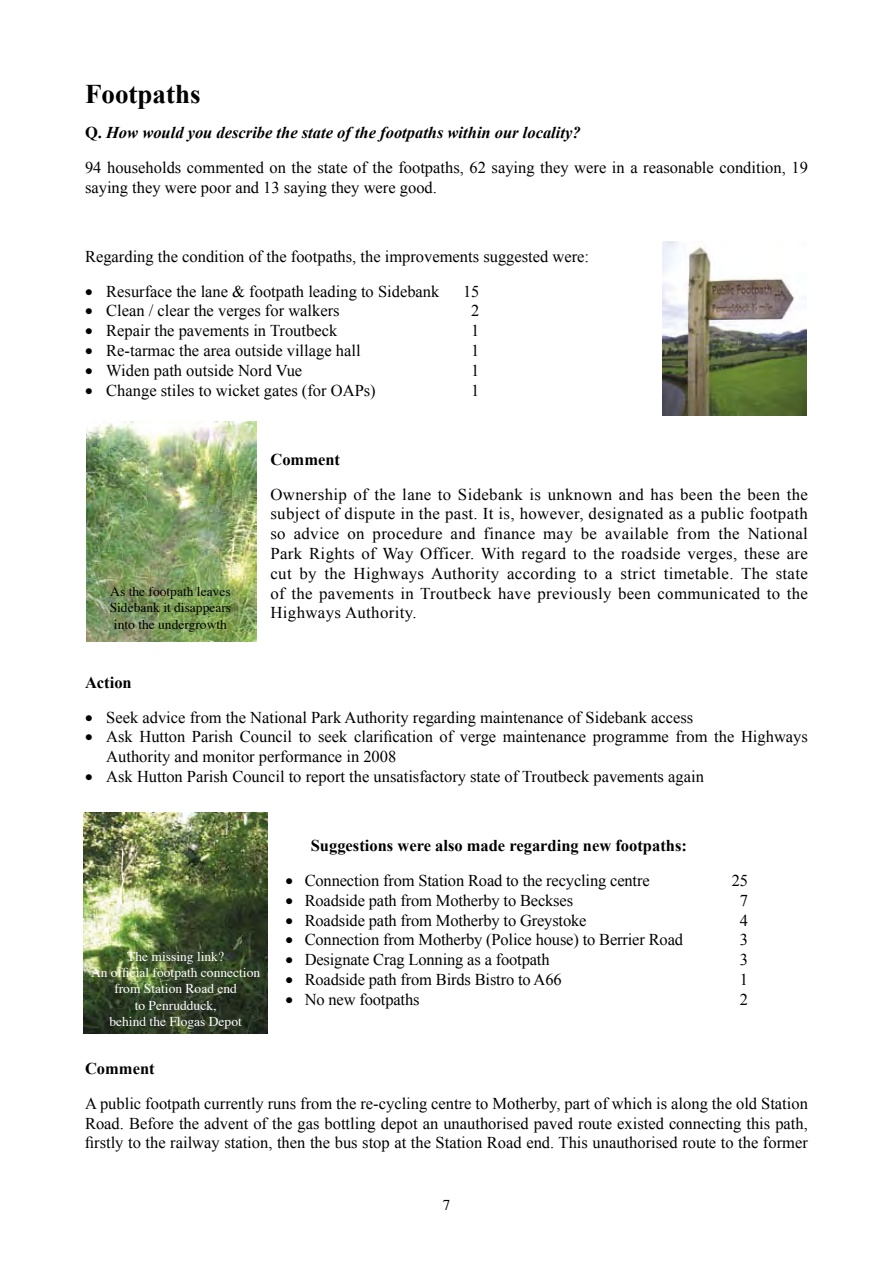
<style>
.page{position:relative;width:893px;height:1263px;background:#fff}
.page>*{position:absolute;margin:0;border:0;box-sizing:border-box;transform-origin:0 0}
.t1{font:700 27px "Times New Roman";color:#000}
.t2{font:16.5px/19.8px "Times New Roman";color:#000}
.t3{font:700 16.5px "Times New Roman";color:#000}
.t4{font:15px "Times";color:#000}
.t5{font:13.5px/16.2px "Times";color:#fff;text-align:center}
.t6{font:13.5px/16.2px "Times";color:#000;text-align:center}
.s1{font-weight:700}
.s2{font-weight:700;font-style:italic}
</style>
<div class="page">
<img style="left:662px;top:241px;width:145px;height:175px">
<img style="left:87px;top:421px;width:169px;height:220px">
<img style="left:84px;top:812px;width:183px;height:222px">
<h1 class="t1" style="left:85px;top:79px;width:117px">Footpaths</h1>
<p class="t2" style="left:85px;top:115px;width:724px;line-height:34.7px"><span class="s1">Q.</span> <span class="s2">How would you describe the state of the footpaths within our locality?<br></span>94 households commented on the state of the footpaths, 62 saying they were in a reasonable condition, 19</p>
<p class="t2" style="left:85px;top:177px;width:353px">saying they were poor and 13 saying they were good.</p>
<p class="t2" style="left:85px;top:246px;width:506px">Regarding the condition of the footpaths, the improvements suggested were:</p>
<p class="t2" style="left:85px;top:281px;width:356px">• Resurface the lane &amp; footpath leading to Sidebank</p>
<p class="t2" style="left:463px;top:281px;width:18px">15</p>
<p class="t2" style="left:85px;top:301px;width:256px">• Clean / clear the verges for walkers</p>
<p class="t2" style="left:471px;top:301px;width:10px">2</p>
<p class="t2" style="left:85px;top:320px;width:254px">• Repair the pavements in Troutbeck</p>
<p class="t2" style="left:471px;top:320px;width:10px">1</p>
<p class="t2" style="left:85px;top:340px;width:277px">• Re-tarmac the area outside village hall</p>
<p class="t2" style="left:471px;top:340px;width:10px">1</p>
<p class="t2" style="left:85px;top:360px;width:219px">• Widen path outside Nord Vue</p>
<p class="t2" style="left:471px;top:360px;width:10px">1</p>
<p class="t2" style="left:85px;top:380px;width:292px">• Change stiles to wicket gates (for OAPs)</p>
<p class="t2" style="left:471px;top:380px;width:10px">1</p>
<p class="t6" style="left:110px;top:582px;width:123px">As the footpath leaves<br>Sidebank it disappears into the undergrowth</p>
<p class="t3" style="left:270px;top:450px;width:71px">Comment</p>
<p class="t2" style="left:270px;top:484px;width:539px;text-align:justify">Ownership of the lane to Sidebank is unknown and has been the been the subject of dispute in the past. It is, however, designated as a public footpath so advice on procedure and finance may be available from the National Park Rights of Way Officer. With regard to the roadside verges, these are cut by the Highways Authority according to a strict timetable. The state of the pavements in Troutbeck have previously been communicated to the Highways Authority.</p>
<p class="t3" style="left:85px;top:673px;width:48px">Action</p>
<p class="t2" style="left:85px;top:707px;width:610px">• Seek advice from the National Park Authority regarding maintenance of Sidebank access</p>
<p class="t2" style="left:106px;top:727px;width:703px;text-indent:-21px">• Ask Hutton Parish Council to seek clarification of verge maintenance programme from the Highways<br>Authority and monitor performance in 2008</p>
<p class="t2" style="left:85px;top:766px;width:620px">• Ask Hutton Parish Council to report the unsatisfactory state of Troutbeck pavements again</p>
<p class="t5" style="left:91px;top:947px;width:171px">The missing link?<br>An official footpath connection from Station Road end<br>to Penrudduck,<br>behind the Flogas Depot</p>
<p class="t3" style="left:311px;top:836px;width:378px">Suggestions were also made regarding new footpaths:</p>
<p class="t2" style="left:285px;top:870px;width:366px">• Connection from Station Road to the recycling centre</p>
<p class="t2" style="left:732px;top:870px;width:18px">25</p>
<p class="t2" style="left:285px;top:890px;width:289px">• Roadside path from Motherby to Beckses</p>
<p class="t2" style="left:740px;top:890px;width:10px">7</p>
<p class="t2" style="left:285px;top:910px;width:303px">• Roadside path from Motherby to Greystoke</p>
<p class="t2" style="left:740px;top:910px;width:10px">4</p>
<p class="t2" style="left:285px;top:930px;width:399px">• Connection from Motherby (Police house) to Berrier Road</p>
<p class="t2" style="left:740px;top:930px;width:10px">3</p>
<p class="t2" style="left:285px;top:949px;width:266px">• Designate Crag Lonning as a footpath</p>
<p class="t2" style="left:740px;top:949px;width:10px">3</p>
<p class="t2" style="left:285px;top:969px;width:278px">• Roadside path from Birds Bistro to A66</p>
<p class="t2" style="left:740px;top:969px;width:10px">1</p>
<p class="t2" style="left:285px;top:989px;width:136px">• No new footpaths</p>
<p class="t2" style="left:740px;top:989px;width:10px">2</p>
<p class="t3" style="left:85px;top:1059px;width:71px">Comment</p>
<p class="t2" style="left:85px;top:1093px;width:724px;text-align:justify">A public footpath currently runs from the re-cycling centre to Motherby, part of which is along the old Station Road. Before the advent of the gas bottling depot an unauthorised paved route existed connecting this path, firstly to the railway station, then the bus stop at the Station Road end. This unauthorised route to the former</p>
<p class="t4" style="left:443px;top:1191px;width:9px">7</p>
</div>
